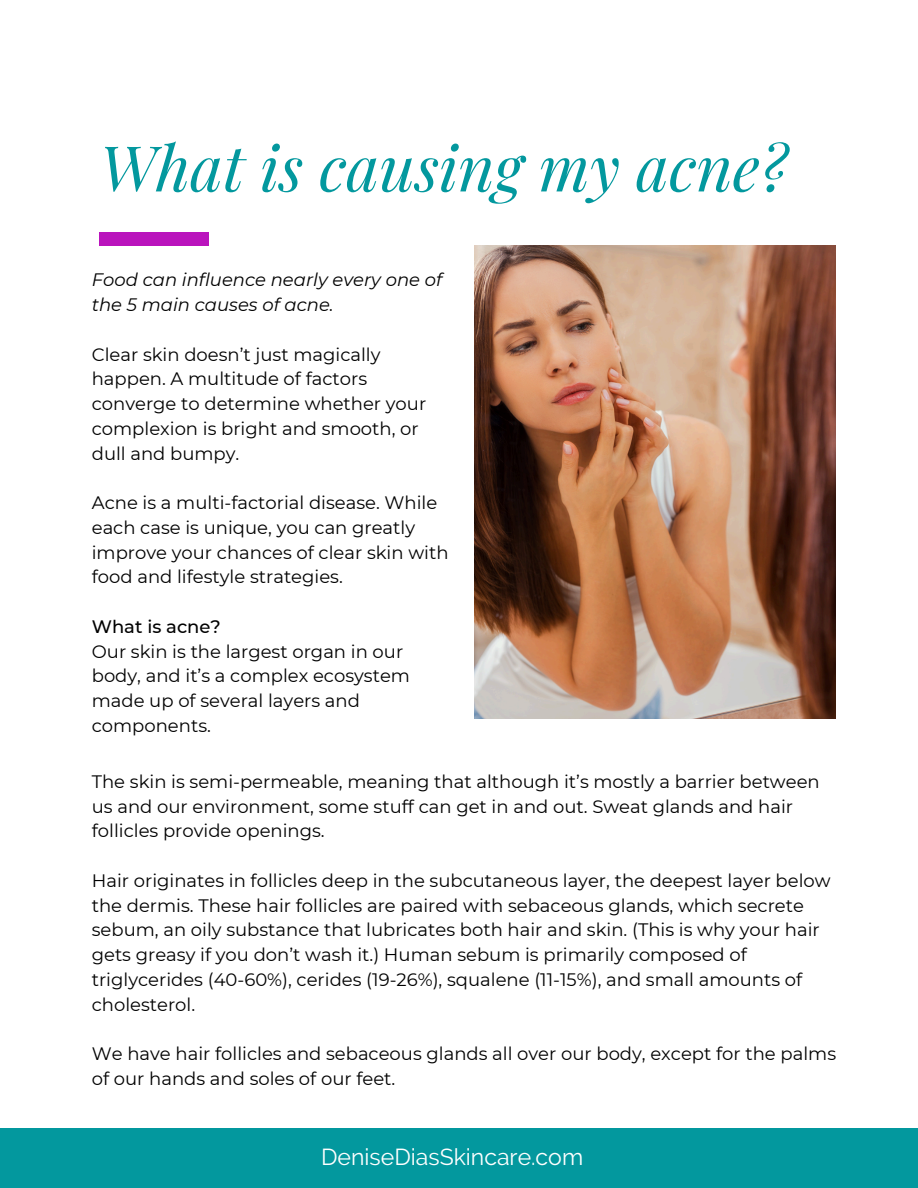
<style>
.page{position:relative;width:918px;height:1188px;background:#fff}
.page>*{position:absolute;margin:0;border:0;box-sizing:border-box;transform-origin:0 0}
.t1{font:italic 63px "Playfair Display";color:#03989e}
.t2{font:23.1px "Raleway";color:#fff}
.t3{font:18px/24.8px "Montserrat";color:#000}
.t4{font:italic 18px/24.8px "Montserrat";color:#000}
.t5{font:500 18px "Montserrat";color:#000}
</style>
<div class="page">
<img style="left:474px;top:245px;width:361px;height:474px">
<div style="left:0;top:1128px;width:918px;height:60px;background:#03989e"></div>
<div style="left:100px;top:232px;width:109px;height:13px;background:#ba14bd"></div>
<h1 class="t1" style="left:100px;top:123px;width:689px">What is causing my acne?</h1>
<p class="t4" style="left:92px;top:268px;width:352px">Food can influence nearly every one of the 5 main causes of acne.</p>
<p class="t3" style="left:92px;top:342px;width:336px">Clear skin doesn’t just magically happen. A multitude of factors converge to determine whether your complexion is bright and smooth, or dull and bumpy.</p>
<p class="t3" style="left:92px;top:490px;width:358px">Acne is a multi-factorial disease. While each case is unique, you can greatly improve your chances of clear skin with food and lifestyle strategies.</p>
<p class="t5" style="left:92px;top:615px;width:131px">What is acne?</p>
<p class="t3" style="left:92px;top:639px;width:320px">Our skin is the largest organ in our body, and it’s a complex ecosystem made up of several layers and components.</p>
<p class="t3" style="left:92px;top:769px;width:729px">The skin is semi-permeable, meaning that although it’s mostly a barrier between us and our environment, some stuff can get in and out. Sweat glands and hair follicles provide openings.</p>
<p class="t3" style="left:92px;top:868px;width:740px">Hair originates in follicles deep in the subcutaneous layer, the deepest layer below the dermis. These hair follicles are paired with sebaceous glands, which secrete sebum, an oily substance that lubricates both hair and skin. (This is why your hair gets greasy if you don’t wash it.) Human sebum is primarily composed of triglycerides (40-60%), cerides (19-26%), squalene (11-15%), and small amounts of cholesterol.</p>
<h2 class="t3" style="left:92px;top:1041px;width:746px">We have hair follicles and sebaceous glands all over our body, except for the palms of our hands and soles of our feet.</h2>
<p class="t2" style="left:321px;top:1143px;width:264px">DeniseDiasSkincare.com</p>
</div>
